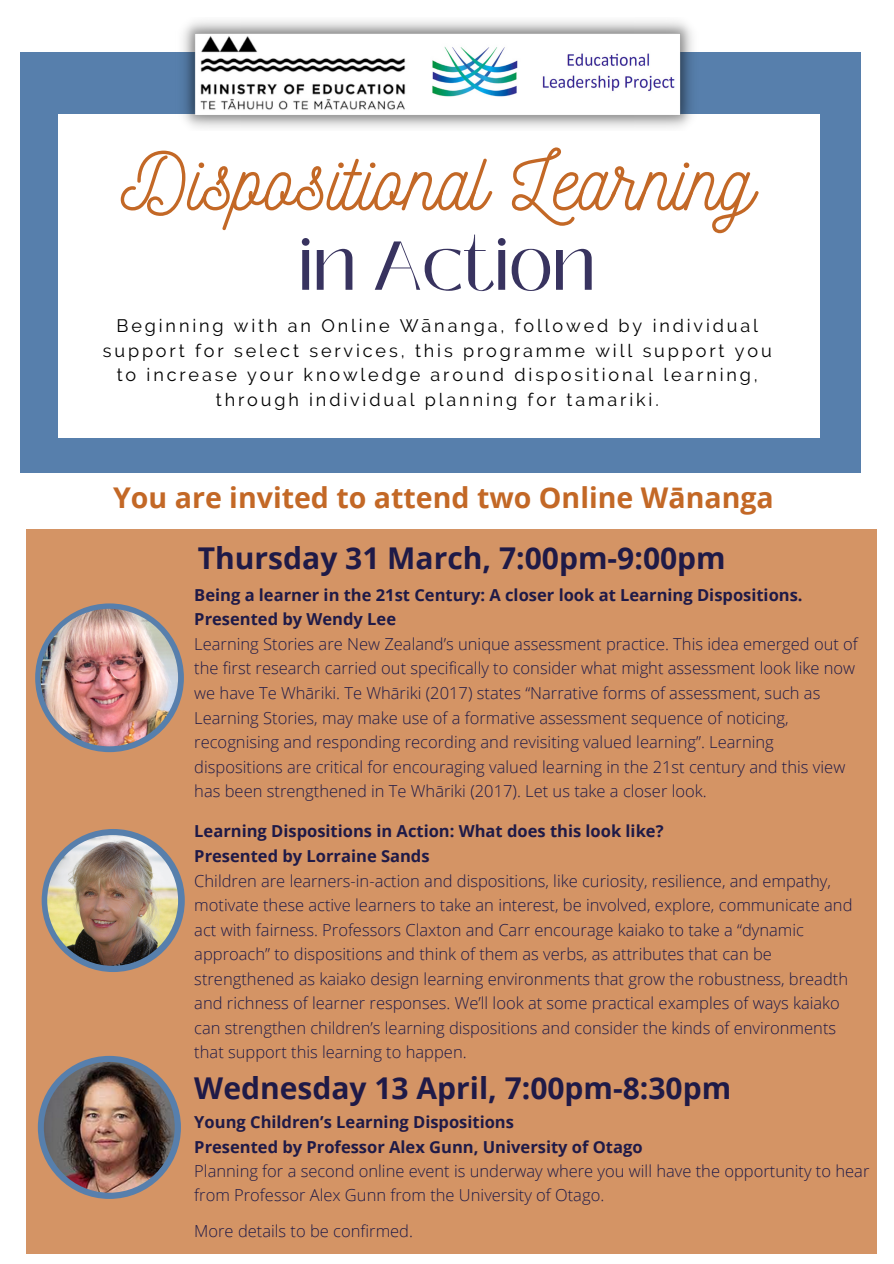
<style>
.page{position:relative;width:894px;height:1264px;background:#fff}
.page>*{position:absolute;margin:0;border:0;box-sizing:border-box;transform-origin:0 0}
.t1{font:80.85px "Nickainley";color:#c36826}
.t2{font:68.85px "Black Mango";color:#38335f}
.t3{font:700 30px "Open Sans";color:#1f1a47}
.t4{font:700 28.5px "Open Sans";color:#c36826}
.t5{font:18px/24.8px "Raleway";letter-spacing:.16em;color:#000;text-align:center}
.t6{font:300 16.5px/24.5px "Open Sans";color:#1f1a47}
.t7{font:700 16.5px/24.5px "Open Sans";color:#1f1a47}
</style>
<div class="page">
<div style="left:20px;top:52px;width:840px;height:420px;background:#577fac"></div>
<div style="left:58px;top:115px;width:761px;height:323px;background:#fff"></div>
<div style="left:26px;top:529px;width:850px;height:724px;background:#d49465"></div>
<img style="left:175px;top:20px;width:524px;height:108px">
<div style="left:35px;top:603px;width:149px;height:149px;background:#577fac;border-radius:50%"></div>
<img style="left:40px;top:608px;width:138px;height:138px;border-radius:50%">
<div style="left:42px;top:829px;width:143px;height:143px;background:#577fac;border-radius:50%"></div>
<img style="left:47px;top:835px;width:131px;height:130px;border-radius:50%">
<div style="left:38px;top:1055px;width:143px;height:143px;background:#577fac;border-radius:50%"></div>
<img style="left:44px;top:1061px;width:131px;height:131px;border-radius:50%">
<p class="t1" style="left:121px;top:129px;width:634px">Dispositional Learning</p>
<p class="t2" style="left:298px;top:214px;width:299px">in Action</p>
<p class="t5" style="left:103px;top:313px;width:670px">Beginning with an Online Wānanga, followed by individual support for select services, this programme will support you to increase your knowledge around dispositional learning, through individual planning for tamariki.</p>
<p class="t4" style="left:113px;top:478px;width:662px">You are invited to attend two Online Wānanga</p>
<p class="t3" style="left:198px;top:537px;width:529px">Thursday 31 March, 7:00pm-9:00pm</p>
<p class="t7" style="left:194px;top:582px;width:609px">Being a learner in the 21st Century: A closer look at Learning Dispositions.<br>Presented by Wendy Lee</p>
<p class="t6" style="left:194px;top:631px;width:665px">Learning Stories are New Zealand’s unique assessment practice. This idea emerged out of the first research carried out specifically to consider what might assessment look like now we have Te Whāriki. Te Whāriki (2017) states “Narrative forms of assessment, such as Learning Stories, may make use of a formative assessment sequence of noticing, recognising and responding recording and revisiting valued learning”. Learning dispositions are critical for encouraging valued learning in the 21st century and this view has been strengthened in Te Whāriki (2017). Let us take a closer look.</p>
<p class="t7" style="left:194px;top:818px;width:470px">Learning Dispositions in Action: What does this look like?</p>
<p class="t7" style="left:194px;top:843px;width:237px">Presented by Lorraine Sands</p>
<p class="t6" style="left:194px;top:867px;width:659px">Children are learners-in-action and dispositions, like curiosity, resilience, and empathy, motivate these active learners to take an interest, be involved, explore, communicate and act with fairness. Professors Claxton and Carr encourage kaiako to take a “dynamic approach” to dispositions and think of them as verbs, as attributes that can be strengthened as kaiako design learning environments that grow the robustness, breadth and richness of learner responses. We’ll look at some practical examples of ways kaiako can strengthen children’s learning dispositions and consider the kinds of environments that support this learning to happen.</p>
<p class="t3" style="left:194px;top:1066px;width:538px">Wednesday 13 April, 7:00pm-8:30pm</p>
<p class="t7" style="left:194px;top:1109px;width:321px">Young Children’s Learning Dispositions</p>
<p class="t7" style="left:194px;top:1133px;width:449px">Presented by Professor Alex Gunn, University of Otago</p>
<p class="t6" style="left:194px;top:1158px;width:676px">Planning for a second online event is underway where you will have the opportunity to hear from Professor Alex Gunn from the University of Otago.</p>
<p class="t6" style="left:194px;top:1218px;width:220px">More details to be confirmed.</p>
</div>
